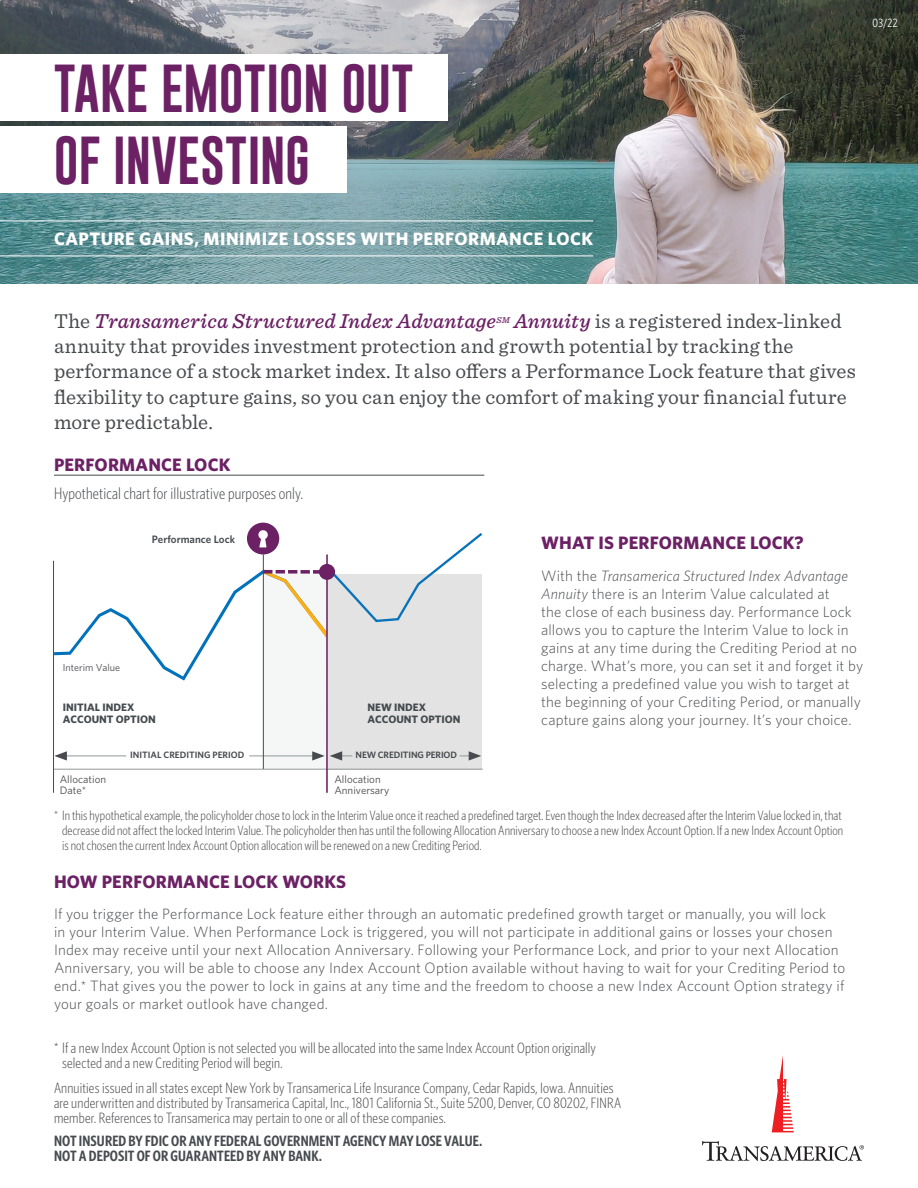
<style>
.page{position:relative;width:918px;height:1188px;background:#fff}
.page>*{position:absolute;margin:0;border:0;box-sizing:border-box;transform-origin:0 0}
.TA_Label_Head1{font:49.5px "Gobold";letter-spacing:-.005em;color:#6b2164}
.TA_Intro{font:21px/25.2px "Sentinel";letter-spacing:.01em;color:#474b4f}
.TA_Intro-2{font:italic 500 21px "Sentinel";letter-spacing:.01em;color:#6b2164}
.TA_Intro-3{font:700 18px "Whitney";letter-spacing:.01em;color:#6b2164}
.TA_Label_Head2{font:700 18px "Whitney";letter-spacing:.025em;color:#fff}
.t1{font:300 16.5px "Whitney Condensed";letter-spacing:.01em;color:#474b4f}
.TA_Intro-4{font:300 15px/18px "Whitney";letter-spacing:.01em;color:#474b4f}
.TA_Intro-5{font:300 15px/15px "Whitney Condensed";letter-spacing:.01em;color:#474b4f}
.TA_Intro-6{font:600 15px "Whitney Condensed";letter-spacing:.005em;color:#474b4f}
.TA_Intro-7{font:300 13.5px/15px "Whitney Condensed";letter-spacing:.005em;color:#474b4f}
.TA_Tracking_Number{font:12px "Whitney Condensed";color:#fff}
.t2{font:700 10.8px/12.3px "Whitney";color:#464b4f}
.t3{font:10.8px/10.8px "Whitney";color:#474a4e}
.t4{font:600 10.8px "Whitney";color:#464b4f}
.t5{font:10.05px "Whitney";color:#474a4e}
.t6{font:600 9.3px "Whitney";color:#474a4e}
.TA_Intro-8{font:italic 500 8.7px "Sentinel";color:#6b2164}
.s1{font-weight:500;font-style:italic;color:#6b2164}
.s2{font-weight:400;font-style:normal;color:#474b4f}
.s3{font-style:italic}
</style>
<div class="page">
<svg style="left:772px;top:1055px;width:22px;height:77px"></svg>
<svg style="left:702px;top:1141px;width:162px;height:20px"></svg>
<img style="left:0;top:0;width:918px;height:284px">
<hr style="left:0;top:221px;width:593px;height:1px;background:#fff">
<hr style="left:0;top:256px;width:593px;height:1px;background:#fff">
<div style="left:0;top:54px;width:448px;height:66px;background:#fff"></div>
<div style="left:0;top:126px;width:346px;height:66px;background:#fff"></div>
<hr style="left:54px;top:475px;width:430px;height:1px;background:#474b4f">
<div style="left:326px;top:574px;width:156px;height:195px;background:#e2e3e2"></div>
<div style="left:263px;top:574px;width:65px;height:195px;background:#f5f7f7"></div>
<hr style="left:53px;top:769px;width:430px;height:1px;background:#939698">
<hr style="left:56px;top:756px;width:70px;height:1px;background:#939698">
<hr style="left:249px;top:756px;width:74px;height:1px;background:#939698">
<hr style="left:53px;top:561px;width:1px;height:232px;background:#464b4f">
<hr style="left:326px;top:554px;width:2px;height:239px;background:#6c2164">
<hr style="left:263px;top:554px;width:1px;height:215px;background:#464b4f">
<svg style="left:54px;top:523px;width:429px;height:158px"></svg>
<svg style="left:459px;top:751px;width:22px;height:10px"></svg>
<svg style="left:312px;top:751px;width:40px;height:10px"></svg>
<svg style="left:54px;top:751px;width:13px;height:10px"></svg>
<div style="left:319px;top:564px;width:16px;height:16px;background:#6b2164;border-radius:50%"></div>
<p class="TA_Label_Head1" style="left:54px;top:57px;width:361px">TAKE EMOTION OUT</p>
<p class="TA_Label_Head1" style="left:54px;top:129px;width:258px">OF INVESTING</p>
<p class="TA_Label_Head2" style="left:54px;top:227px;width:541px">CAPTURE GAINS, MINIMIZE LOSSES WITH PERFORMANCE LOCK</p>
<p class="TA_Tracking_Number" style="left:873px;top:15px;width:27px">03/22</p>
<p class="TA_Intro" style="left:54px;top:307px;width:803px;text-indent:460px"><span class="s1">Annuity</span> is a registered index-linked annuity that provides investment protection and growth potential by tracking the performance of a stock market index. It also offers a Performance Lock feature that gives flexibility to capture gains, so you can enjoy the comfort of making your financial future more predictable.</p>
<p class="TA_Intro-2" style="left:54px;top:305px;width:444px"><span class="s2">The</span> Transamerica Structured Index Advantage</p>
<p class="TA_Intro-8" style="left:497px;top:313px;width:15px">SM</p>
<p class="TA_Intro-3" style="left:54px;top:453px;width:178px">PERFORMANCE LOCK</p>
<p class="t1" style="left:54px;top:483px;width:251px">Hypothetical chart for illustrative purposes only.</p>
<p class="t4" style="left:152px;top:532px;width:85px">Performance Lock</p>
<p class="t5" style="left:63px;top:661px;width:59px">Interim Value</p>
<p class="t2" style="left:63px;top:700px;width:95px">INITIAL INDEX<br>ACCOUNT OPTION</p>
<p class="t2" style="left:368px;top:700px;width:95px">NEW INDEX<br>ACCOUNT OPTION</p>
<p class="t3" style="left:60px;top:773px;width:48px">Allocation<br>Date*</p>
<p class="t6" style="left:130px;top:749px;width:116px">INITIAL CREDITING PERIOD</p>
<p class="t6" style="left:356px;top:749px;width:103px">NEW CREDITING PERIOD</p>
<p class="t3" style="left:334px;top:773px;width:56px">Allocation<br>Anniversary</p>
<p class="TA_Intro-3" style="left:541px;top:531px;width:264px">WHAT IS PERFORMANCE LOCK?</p>
<p class="TA_Intro-4" style="left:541px;top:566px;width:324px">With the <span class="s3">Transamerica Structured Index Advantage Annuity</span> there is an Interim Value calculated at<br>the close of each business day. Performance Lock allows you to capture the Interim Value to lock in gains at any time during the Crediting Period at no charge. What’s more, you can set it and forget it by selecting a predefined value you wish to target at the beginning of your Crediting Period, or manually capture gains along your journey. It’s your choice.</p>
<p class="TA_Intro-7" style="left:62px;top:807px;width:783px;text-indent:-8px">* In this hypothetical example, the policyholder chose to lock in the Interim Value once it reached a predefined target. Even though the Index decreased after the Interim Value locked in, that decrease did not affect the locked Interim Value. The policyholder then has until the following Allocation Anniversary to choose a new Index Account Option. If a new Index Account Option is not chosen the current Index Account Option allocation will be renewed on a new Crediting Period.</p>
<p class="TA_Intro-3" style="left:54px;top:869px;width:294px">HOW PERFORMANCE LOCK WORKS</p>
<p class="TA_Intro-4" style="left:54px;top:905px;width:793px">If you trigger the Performance Lock feature either through an automatic predefined growth target or manually, you will lock<br>in your Interim Value. When Performance Lock is triggered, you will not participate in additional gains or losses your chosen Index may receive until your next Allocation Anniversary. Following your Performance Lock, and prior to your next Allocation Anniversary, you will be able to choose any Index Account Option available without having to wait for your Crediting Period to end.* That gives you the power to lock in gains at any time and the freedom to choose a new Index Account Option strategy if your goals or market outlook have changed.</p>
<p class="TA_Intro-5" style="left:62px;top:1040px;width:536px;text-indent:-8px">* If a new Index Account Option is not selected you will be allocated into the same Index Account Option originally selected and a new Crediting Period will begin.</p>
<p class="TA_Intro-5" style="left:54px;top:1080px;width:569px">Annuities issued in all states except New York by Transamerica Life Insurance Company, Cedar Rapids, Iowa. Annuities are underwritten and distributed by Transamerica Capital, Inc., 1801 California St., Suite 5200, Denver, CO 80202, FINRA member. References to Transamerica may pertain to one or all of these companies.</p>
<p class="TA_Intro-6" style="left:54px;top:1131px;width:430px">NOT INSURED BY FDIC OR ANY FEDERAL GOVERNMENT AGENCY MAY LOSE VALUE.</p>
<p class="TA_Intro-6" style="left:54px;top:1146px;width:269px">NOT A DEPOSIT OF OR GUARANTEED BY ANY BANK.</p>
</div>
